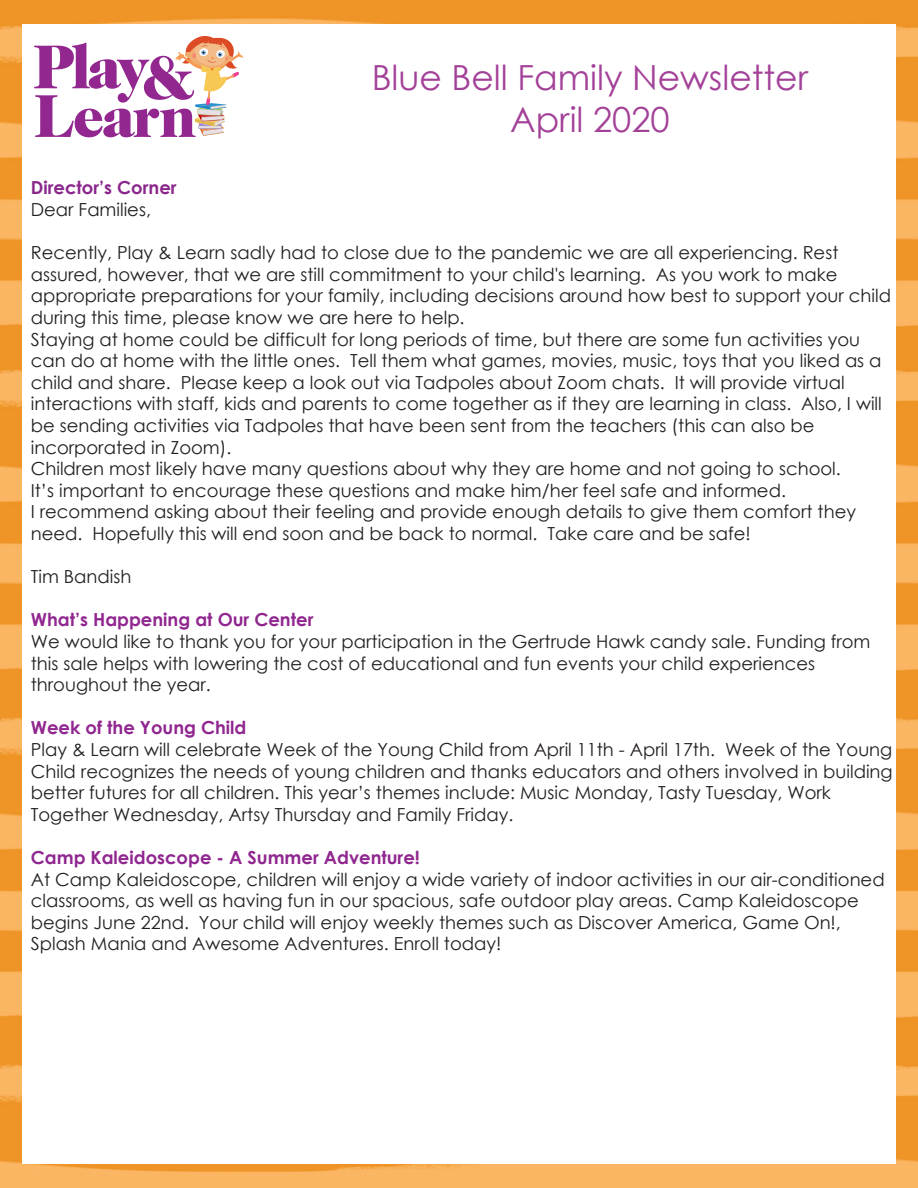
<style>
.page{position:relative;width:918px;height:1188px;background:#fff}
.page>*{position:absolute;margin:0;border:0;box-sizing:border-box;transform-origin:0 0}
.t1{font:34.65px/41.5px "Century Gothic";color:#a34198;text-align:center}
.t2{font:18px/21.6px "Century Gothic";color:#231f20}
.t3{font:700 18px "Century Gothic";color:#90268f}
.t4{font:700 18px "Century Gothic";color:#8a278b}
</style>
<div class="page">
<img style="left:0;top:0;width:918px;height:344px">
<img style="left:0;top:344px;width:918px;height:844px">
<div style="left:22px;top:24px;width:874px;height:1140px;background:#fff"></div>
<svg style="left:34px;top:36px;width:209px;height:101px"></svg>
<h1 class="t1" style="left:372px;top:56px;width:438px">Blue Bell Family Newsletter<br>April 2020</h1>
<p class="t4" style="left:31px;top:174px;width:147px">Director’s Corner</p>
<p class="t2" style="left:31px;top:198px;width:122px">Dear Families,</p>
<p class="t2" style="left:31px;top:242px;width:862px">Recently, Play &amp; Learn sadly had to close due to the pandemic we are all experiencing. Rest assured, however, that we are still commitment to your child's learning. As you work to make appropriate preparations for your family, including decisions around how best to support your child during this time, please know we are here to help.<br>Staying at home could be difficult for long periods of time, but there are some fun activities you can do at home with the little ones. Tell them what games, movies, music, toys that you liked as a child and share. Please keep a look out via Tadpoles about Zoom chats. It will provide virtual interactions with staff, kids and parents to come together as if they are learning in class. Also, I will be sending activities via Tadpoles that have been sent from the teachers (this can also be incorporated in Zoom).<br>Children most likely have many questions about why they are home and not going to school.<br>It’s important to encourage these questions and make him/her feel safe and informed.<br>I recommend asking about their feeling and provide enough details to give them comfort they need. Hopefully this will end soon and be back to normal. Take care and be safe!</p>
<p class="t2" style="left:31px;top:566px;width:102px">Tim Bandish</p>
<p class="t3" style="left:31px;top:606px;width:284px">What’s Happening at Our Center</p>
<p class="t2" style="left:31px;top:630px;width:841px">We would like to thank you for your participation in the Gertrude Hawk candy sale. Funding from this sale helps with lowering the cost of educational and fun events your child experiences throughout the year.</p>
<p class="t3" style="left:31px;top:714px;width:217px">Week of the Young Child</p>
<p class="t2" style="left:31px;top:738px;width:863px">Play &amp; Learn will celebrate Week of the Young Child from April 11th - April 17th. Week of the Young Child recognizes the needs of young children and thanks educators and others involved in building better futures for all children. This year’s themes include: Music Monday, Tasty Tuesday, Work Together Wednesday, Artsy Thursday and Family Friday.</p>
<p class="t3" style="left:31px;top:844px;width:391px">Camp Kaleidoscope - A Summer Adventure!</p>
<p class="t2" style="left:31px;top:868px;width:855px">At Camp Kaleidoscope, children will enjoy a wide variety of indoor activities in our air-conditioned classrooms, as well as having fun in our spacious, safe outdoor play areas. Camp Kaleidoscope begins June 22nd. Your child will enjoy weekly themes such as Discover America, Game On!, Splash Mania and Awesome Adventures. Enroll today!</p>
</div>
